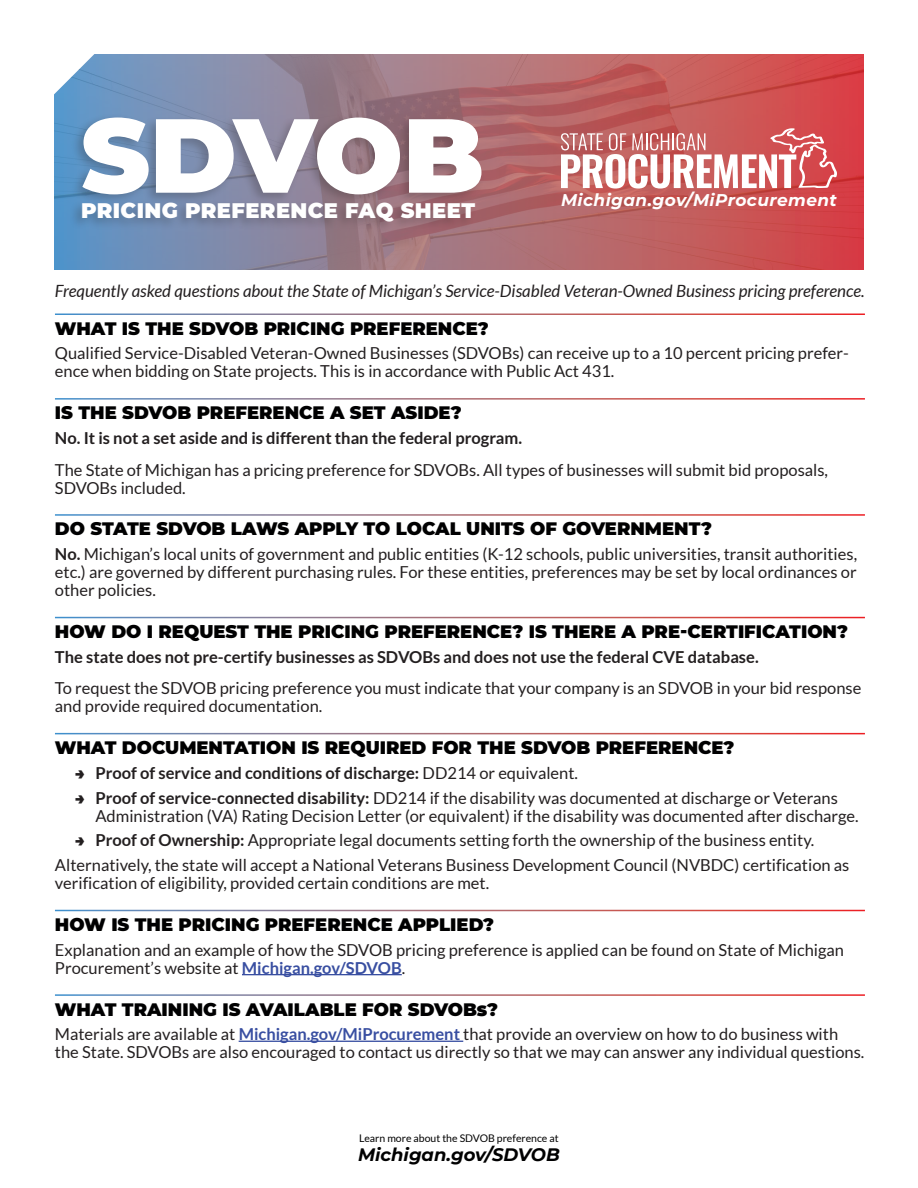
<style>
.page{position:relative;width:918px;height:1188px;background:#fff}
.page>*{position:absolute;margin:0;border:0;box-sizing:border-box;transform-origin:0 0}
.t1{font:900 105px "Montserrat";letter-spacing:-.01em;color:#fff}
.t2{font:900 21px "Montserrat";letter-spacing:.02em;color:#fff}
.t3{font:900 18px "Montserrat";color:#000001}
.t4{font:italic 700 18px "Montserrat";color:#000001}
.t5{font:italic 700 16.95px "Montserrat";letter-spacing:.025em;color:#fff}
.t6{font:italic 16.8px "Lato";color:#231f20}
.t7{font:16.5px/18px "Lato";color:#231f20}
.t8{font:700 16.5px "Lato";color:#231f20}
.t9{font:10.5px "Lato";color:#000001}
.s1{font-weight:700}
.s2{font-family:"Montserrat";font-weight:900}
.s3{font-weight:400}
.s4{font-weight:700;color:#384ea1}
</style>
<div class="page">
<svg style="left:54px;top:54px;width:810px;height:216px;background:#aa6d78"></svg>
<div style="left:69px;top:113px;width:416px;height:121px;background:#231f20;opacity:.25"></div>
<svg style="left:561px;top:128px;width:276px;height:61px"></svg>
<hr style="left:242px;top:974px;width:160px;height:1px;background:#384ea1">
<hr style="left:239px;top:1041px;width:224px;height:1px;background:#384ea1">
<h1 class="t1" style="left:81px;top:77px;width:405px">SDVOB</h1>
<p class="t2" style="left:81px;top:195px;width:396px">PRICING PREFERENCE FAQ SHEET</p>
<p class="t5" style="left:561px;top:188px;width:277px">Michigan.gov/MiProcurement</p>
<p class="t6" style="left:55px;top:282px;width:811px">Frequently asked questions about the State of Michigan’s Service-Disabled Veteran-Owned Business pricing preference.</p>
<p class="t3" style="left:55px;top:315px;width:435px">WHAT IS THE SDVOB PRICING PREFERENCE?</p>
<p class="t7" style="left:55px;top:344px;width:795px">Qualified Service-Disabled Veteran-Owned Businesses (SDVOBs) can receive up to a 10 percent pricing prefer&shy;ence when bidding on State projects. This is in accordance with Public Act 431.</p>
<p class="t3" style="left:55px;top:399px;width:408px">IS THE SDVOB PREFERENCE A SET ASIDE?</p>
<p class="t8" style="left:55px;top:429px;width:469px">No. It is not a set aside and is different than the federal program.</p>
<p class="t7" style="left:55px;top:460px;width:775px">The State of Michigan has a pricing preference for SDVOBs. All types of businesses will submit bid proposals,<br>SDVOBs included.</p>
<p class="t3" style="left:55px;top:515px;width:658px">DO STATE SDVOB LAWS APPLY TO LOCAL UNITS OF GOVERNMENT?</p>
<p class="t7" style="left:55px;top:545px;width:804px;text-align:justify"><span class="s1">No.</span> Michigan’s local units of government and public entities (K-12 schools, public universities, transit authorities, etc.) are governed by different purchasing rules. For these entities, preferences may be set by local ordinances or other policies.</p>
<p class="t3" style="left:55px;top:618px;width:795px">HOW DO I REQUEST THE PRICING PREFERENCE? IS THERE A PRE-CERTIFICATION?</p>
<p class="t8" style="left:55px;top:647px;width:705px">The state does not pre-certify businesses as SDVOBs and does not use the federal CVE database.</p>
<p class="t7" style="left:55px;top:679px;width:808px">To request the SDVOB pricing preference you must indicate that your company is an SDVOB in your bid response and provide required documentation.</p>
<p class="t3" style="left:55px;top:734px;width:681px">WHAT DOCUMENTATION IS REQUIRED FOR THE SDVOB PREFERENCE?</p>
<p class="t8" style="left:75px;top:763px;width:504px"><span class="s2">→</span> Proof of service and conditions of discharge: <span class="s3">DD214 or equivalent.</span></p>
<p class="t7" style="left:95px;top:788px;width:765px;text-indent:-20px"><span class="s2">→</span> <span class="s1">Proof of service-connected disability:</span> DD214 if the disability was documented at discharge or Veterans<br>Administration (VA) Rating Decision Letter (or equivalent) if the disability was documented after discharge.</p>
<p class="t7" style="left:55px;top:828px;width:796px;line-height:24.8px;text-indent:20px"><span class="s2">→</span> <span class="s1">Proof of Ownership:</span> Appropriate legal documents setting forth the ownership of the business entity.<br>Alternatively, the state will accept a National Veterans Business Development Council (NVBDC) certification as</p>
<p class="t7" style="left:55px;top:874px;width:436px">verification of eligibility, provided certain conditions are met.</p>
<p class="t3" style="left:55px;top:911px;width:440px">HOW IS THE PRICING PREFERENCE APPLIED?</p>
<p class="t7" style="left:55px;top:941px;width:791px">Explanation and an example of how the SDVOB pricing preference is applied can be found on State of Michigan<br>Procurement’s website at <span class="s4">Michigan.gov/SDVOB</span>.</p>
<p class="t3" style="left:55px;top:996px;width:445px">WHAT TRAINING IS AVAILABLE FOR SDVOBs?</p>
<p class="t7" style="left:55px;top:1025px;width:811px">Materials are available at <span class="s4">Michigan.gov/MiProcurement</span> that provide an overview on how to do business with the State. SDVOBs are also encouraged to contact us directly so that we may can answer any individual questions.</p>
<p class="t9" style="left:359px;top:1133px;width:201px">Learn more about the SDVOB preference at</p>
<p class="t4" style="left:358px;top:1142px;width:203px">Michigan.gov/SDVOB</p>
</div>
